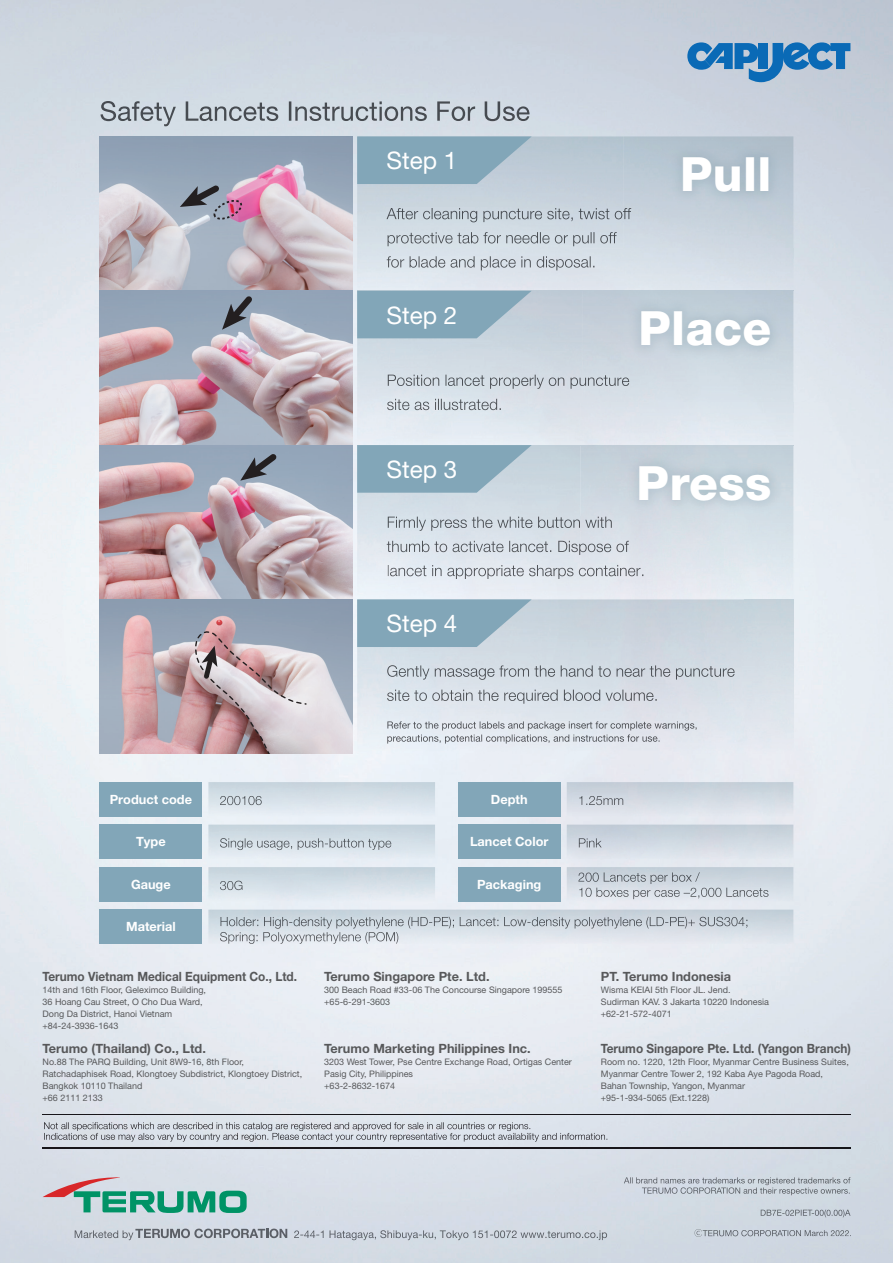
<style>
.page{position:relative;width:893px;height:1263px;background:#fff}
.page>*{position:absolute;margin:0;border:0;box-sizing:border-box;transform-origin:0 0}
.t1{font:800 47.25px "Helvetica Neue";letter-spacing:.01em;color:#fff}
.t2{font:24.15px "Helvetica Neue";color:#fff}
.t3{font:700 12.75px "Helvetica Neue";color:#57585a}
.t4{font:700 12.75px "Helvetica Neue";color:#57585a;scale:.93 1}
.t5{font:700 12.75px "Helvetica Neue";color:#fff}
.t6{font:9px/12px "Helvetica Neue";color:#57585a}
</style>
<div class="page">
<img style="left:0;top:0;width:893px;height:1263px">
<img style="left:357px;top:136px;width:267px;height:155px">
<svg style="left:357px;top:136px;width:175px;height:48px;background:#8cacbd"></svg>
<img style="left:357px;top:292px;width:225px;height:153px">
<img style="left:357px;top:291px;width:225px;height:1px">
<svg style="left:357px;top:291px;width:175px;height:47px;background:#8cacbd"></svg>
<img style="left:357px;top:446px;width:242px;height:153px">
<div style="left:599px;top:567px;width:194px;height:32px;background:#e6eaf1"></div>
<img style="left:357px;top:445px;width:223px;height:1px">
<svg style="left:357px;top:445px;width:175px;height:48px;background:#8daebe"></svg>
<img style="left:357px;top:599px;width:436px;height:155px">
<svg style="left:357px;top:599px;width:175px;height:48px;background:#8eaebe"></svg>
<img style="left:387px;top:665px;width:348px;height:15px">
<img style="left:387px;top:689px;width:271px;height:15px">
<img style="left:387px;top:721px;width:310px;height:10px">
<img style="left:387px;top:734px;width:273px;height:9px">
<img style="left:388px;top:517px;width:192px;height:14px">
<img style="left:387px;top:541px;width:193px;height:14px">
<img style="left:388px;top:565px;width:261px;height:14px">
<img style="left:388px;top:375px;width:194px;height:14px">
<img style="left:387px;top:399px;width:114px;height:11px">
<img style="left:793px;top:258px;width:36px;height:309px">
<img style="left:580px;top:403px;width:213px;height:164px">
<img style="left:580px;top:445px;width:213px;height:1px">
<img style="left:580px;top:517px;width:32px;height:14px">
<img style="left:580px;top:541px;width:49px;height:14px">
<img style="left:580px;top:565px;width:69px;height:2px">
<img style="left:582px;top:249px;width:211px;height:154px">
<img style="left:582px;top:291px;width:211px;height:1px">
<img style="left:582px;top:375px;width:48px;height:14px">
<div style="left:582px;top:403px;width:247px;height:10px;background:#dbe3eb"></div>
<div style="left:624px;top:94px;width:205px;height:164px;background:#ccd5e0"></div>
<img style="left:624px;top:136px;width:169px;height:113px">
<img style="left:386px;top:208px;width:238px;height:14px">
<img style="left:624px;top:208px;width:7px;height:14px">
<img style="left:388px;top:232px;width:229px;height:14px">
<img style="left:387px;top:256px;width:195px;height:14px">
<img style="left:582px;top:256px;width:12px;height:14px">
<img style="left:44px;top:1122px;width:479px;height:7px">
<img style="left:43px;top:1148px;width:807px;height:1px">
<img style="left:43px;top:1114px;width:807px;height:1px">
<svg style="left:43px;top:1177px;width:204px;height:36px;background:#96beb6"></svg>
<img style="left:294px;top:1230px;width:306px;height:8px">
<img style="left:75px;top:1230px;width:58px;height:10px">
<svg style="left:135px;top:1228px;width:152px;height:10px;background:#9ca2aa"></svg>
<img style="left:624px;top:1177px;width:226px;height:6px">
<img style="left:761px;top:1209px;width:89px;height:8px">
<svg style="left:694px;top:1229px;width:8px;height:8px"></svg>
<img style="left:703px;top:1230px;width:74px;height:6px">
<img style="left:783px;top:1230px;width:68px;height:6px">
<svg style="left:777px;top:1230px;width:6px;height:6px"></svg>
<svg style="left:687px;top:42px;width:163px;height:40px;background:#6499c6"></svg>
<img style="left:101px;top:101px;width:428px;height:25px">
<img style="left:208px;top:782px;width:227px;height:34px">
<div style="left:100px;top:782px;width:102px;height:34px;background:#82a6b8"></div>
<img style="left:220px;top:796px;width:42px;height:9px">
<img style="left:208px;top:825px;width:227px;height:34px">
<div style="left:100px;top:825px;width:102px;height:34px;background:#82a6b8"></div>
<img style="left:220px;top:838px;width:171px;height:12px">
<img style="left:208px;top:867px;width:227px;height:34px">
<div style="left:100px;top:867px;width:102px;height:34px;background:#82a6b8"></div>
<img style="left:220px;top:881px;width:22px;height:9px">
<img style="left:567px;top:782px;width:226px;height:34px">
<div style="left:458px;top:782px;width:103px;height:34px;background:#82a6b8"></div>
<img style="left:579px;top:796px;width:44px;height:9px">
<img style="left:567px;top:825px;width:226px;height:34px">
<div style="left:458px;top:825px;width:103px;height:34px;background:#82a6b8"></div>
<img style="left:579px;top:838px;width:23px;height:9px">
<img style="left:567px;top:867px;width:226px;height:34px">
<div style="left:458px;top:867px;width:103px;height:34px;background:#82a6b8"></div>
<img style="left:578px;top:872px;width:122px;height:12px">
<img style="left:579px;top:888px;width:189px;height:11px">
<img style="left:208px;top:910px;width:585px;height:34px">
<div style="left:100px;top:910px;width:102px;height:34px;background:#82a6b8"></div>
<img style="left:220px;top:917px;width:527px;height:12px">
<img style="left:220px;top:944px;width:178px;height:1px">
<img style="left:220px;top:932px;width:178px;height:12px">
<img style="left:100px;top:136px;width:252px;height:618px">
<svg style="left:180px;top:180px;width:65px;height:42px;background:#9990a4"></svg>
<svg style="left:222px;top:291px;width:36px;height:39px"></svg>
<svg style="left:240px;top:448px;width:42px;height:35px"></svg>
<svg style="left:192px;top:629px;width:116px;height:125px;background:#bea9ae"></svg>
<h2 class="t2" style="left:387px;top:146px;width:72px">Step 1</h2>
<h1 class="t1" style="left:680px;top:146px;width:93px">Pull</h1>
<h2 class="t2" style="left:387px;top:301px;width:72px">Step 2</h2>
<h1 class="t1" style="left:638px;top:300px;width:135px">Place</h1>
<h2 class="t2" style="left:387px;top:455px;width:72px">Step 3</h2>
<h1 class="t1" style="left:637px;top:455px;width:136px">Press</h1>
<h2 class="t2" style="left:387px;top:609px;width:72px">Step 4</h2>
<h3 class="t5" style="left:110px;top:791px;width:84px">Product code</h3>
<h3 class="t5" style="left:136px;top:834px;width:31px">Type</h3>
<h3 class="t5" style="left:131px;top:876px;width:41px">Gauge</h3>
<h3 class="t5" style="left:126px;top:919px;width:51px">Material</h3>
<h3 class="t4" style="left:43px;top:968px;width:275px">Terumo Vietnam Medical Equipment Co., Ltd.</h3>
<p class="t6" style="left:43px;top:983px;width:165px">14th and 16th Floor, Geleximco Building,<br>36 Hoang Cau Street, O Cho Dua Ward,<br>Dong Da District, Hanoi Vietnam +84-24-3936-1643</p>
<h3 class="t3" style="left:43px;top:1040px;width:165px">Terumo (Thailand) Co., Ltd.</h3>
<p class="t6" style="left:43px;top:1056px;width:261px">No.88 The PARQ Building, Unit 8W9-16, 8th Floor, Ratchadaphisek Road, Klongtoey Subdistrict, Klongtoey District, Bangkok 10110 Thailand<br>+66 2111 2133</p>
<h3 class="t5" style="left:491px;top:791px;width:38px">Depth</h3>
<h3 class="t5" style="left:470px;top:834px;width:80px">Lancet Color</h3>
<h3 class="t5" style="left:477px;top:876px;width:66px">Packaging</h3>
<h3 class="t3" style="left:324px;top:968px;width:167px">Terumo Singapore Pte. Ltd.</h3>
<p class="t6" style="left:324px;top:983px;width:240px">300 Beach Road #33-06 The Concourse Singapore 199555 +65-6-291-3603</p>
<h3 class="t3" style="left:324px;top:1040px;width:208px">Terumo Marketing Philippines Inc.</h3>
<p class="t6" style="left:324px;top:1056px;width:249px">3203 West Tower, Pse Centre Exchange Road, Ortigas Center<br>Pasig City, Philippines<br>+63-2-8632-1674</p>
<h3 class="t3" style="left:601px;top:968px;width:132px">PT. Terumo Indonesia</h3>
<p class="t6" style="left:601px;top:983px;width:170px">Wisma KEIAI 5th Floor JL. Jend.<br>Sudirman KAV. 3 Jakarta 10220 Indonesia +62-21-572-4071</p>
<h3 class="t4" style="left:601px;top:1040px;width:270px">Terumo Singapore Pte. Ltd. (Yangon Branch)</h3>
<p class="t6" style="left:601px;top:1056px;width:249px">Room no. 1220, 12th Floor, Myanmar Centre Business Suites, Myanmar Centre Tower 2, 192 Kaba Aye Pagoda Road, Bahan Township, Yangon, Myanmar<br>+95-1-934-5065 (Ext.1228)</p>
</div>
